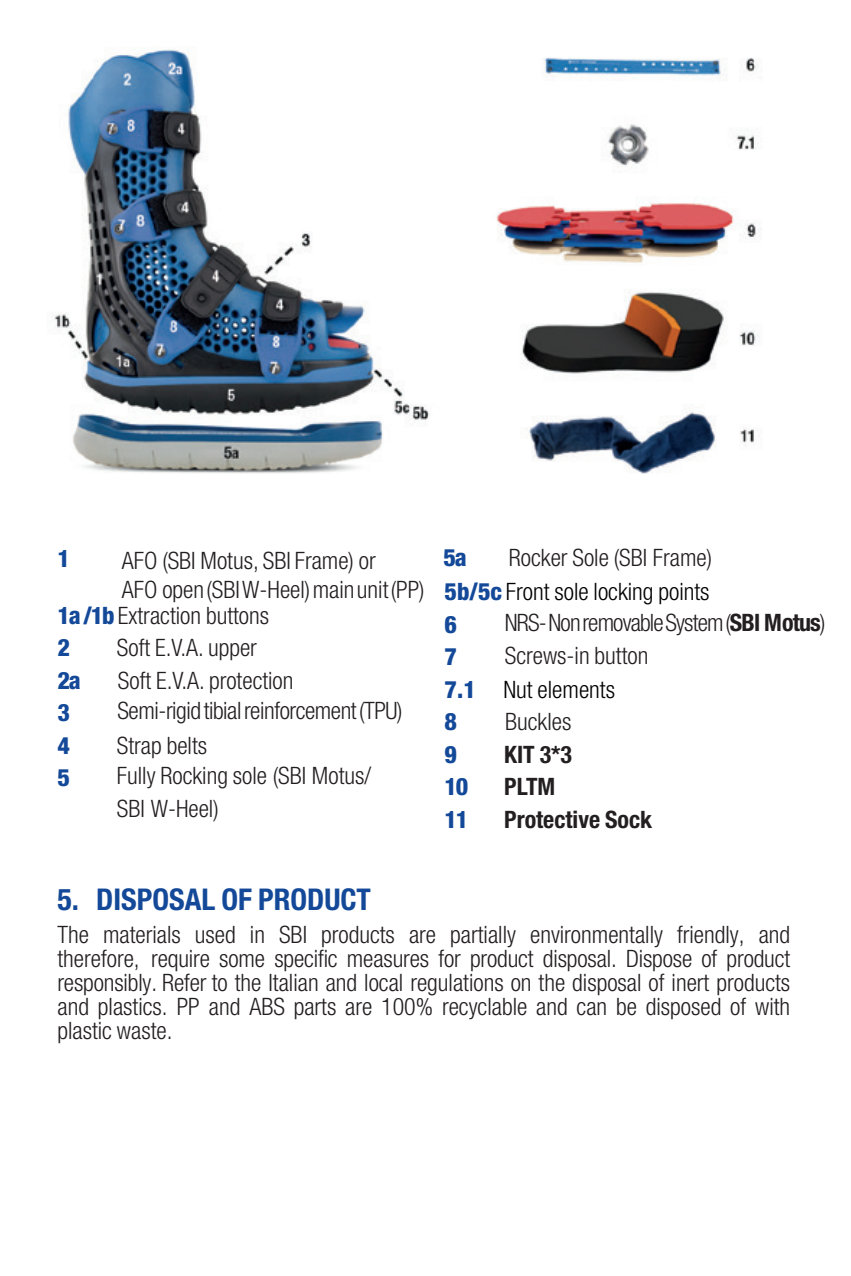
<style>
.page{position:relative;width:851px;height:1276px;background:#fff}
.page>*{position:absolute;margin:0;border:0;box-sizing:border-box;transform-origin:0 0}
.t1{font:700 condensed 30px "Helvetica Neue LT Std";color:#134998}
.t2{font:300 condensed 24px/32.4px "Helvetica Neue LT Std";color:#231f20}
.t3{font:300 condensed 24px/31.5px "Helvetica Neue LT Std";letter-spacing:-.02em;color:#231f20}
.t4{font:300 condensed 24px/33.3px "Helvetica Neue LT Std";color:#000001}
.t5{font:300 condensed 24px "Helvetica Neue LT Std";letter-spacing:-.035em;color:#231f20}
.t6{font:700 condensed 24px "Helvetica Neue LT Std";color:#231f20}
.t7{font:800 condensed 24px "Helvetica Neue LT Std";color:#134998}
.s1{font-weight:800;color:#134998}
.s2{color:#231f20}
.s3{font-weight:700}
</style>
<div class="page">
<img style="left:53px;top:49px;width:708px;height:425px">
<p class="t7" style="left:57px;top:544px;width:14px">1</p>
<p class="t2" style="left:122px;top:546px;width:304px;line-height:28.8px">AFO (SBI Motus, SBI Frame) or<br>AFO open (SBI W-Heel) main unit (PP)</p>
<p class="t2" style="left:57px;top:599px;width:213px"><span class="s1">1a /1b</span> Extraction buttons<br><span class="s1">2<br>2a<br>3<br>4<br>5</span></p>
<p class="t3" style="left:117px;top:632px;width:287px">Soft E.V.A. upper<br>Soft E.V.A. protection<br>Semi-rigidtibialreinforcement(TPU)</p>
<p class="t2" style="left:117px;top:729px;width:255px;line-height:31.5px">Strap belts<br>Fully Rocking sole (SBI Motus/<br>SBI W-Heel)</p>
<p class="t4" style="left:444px;top:540px;width:269px;text-indent:64px"><span class="s2">Rocker Sole (SBI Frame)<br></span><span class="s1">5b/5c</span> Front sole locking points<br><span class="s1">6<br>7</span></p>
<p class="t7" style="left:443px;top:542px;width:25px">5a</p>
<p class="t5" style="left:505px;top:609px;width:322px">NRS- Non removable System (<span class="s3">SBI Motus</span>)</p>
<p class="t2" style="left:505px;top:638px;width:145px">Screws-in button</p>
<p class="t4" style="left:444px;top:672px;width:172px"><span class="s1">7.1</span> Nut elements</p>
<p class="t7" style="left:444px;top:707px;width:14px">8</p>
<p class="t2" style="left:505px;top:705px;width:68px">Buckles</p>
<p class="t7" style="left:444px;top:739px;width:14px">9</p>
<p class="t6" style="left:504px;top:739px;width:69px">KIT 3*3</p>
<p class="t7" style="left:444px;top:772px;width:25px">10</p>
<p class="t6" style="left:504px;top:772px;width:53px">PLTM</p>
<p class="t7" style="left:444px;top:804px;width:25px">11</p>
<p class="t6" style="left:504px;top:804px;width:149px">Protective Sock</p>
<p class="t1" style="left:57px;top:881px;width:315px">5. DISPOSAL OF PRODUCT</p>
<p class="t2" style="left:57px;top:922px;width:734px;line-height:24px;text-align:justify">The materials used in SBI products are partially environmentally friendly, and therefore, require some specific measures for product disposal. Dispose of product responsibly. Refer to the Italian and local regulations on the disposal of inert products and plastics. PP and ABS parts are 100% recyclable and can be disposed of with plastic waste.</p>
</div>
